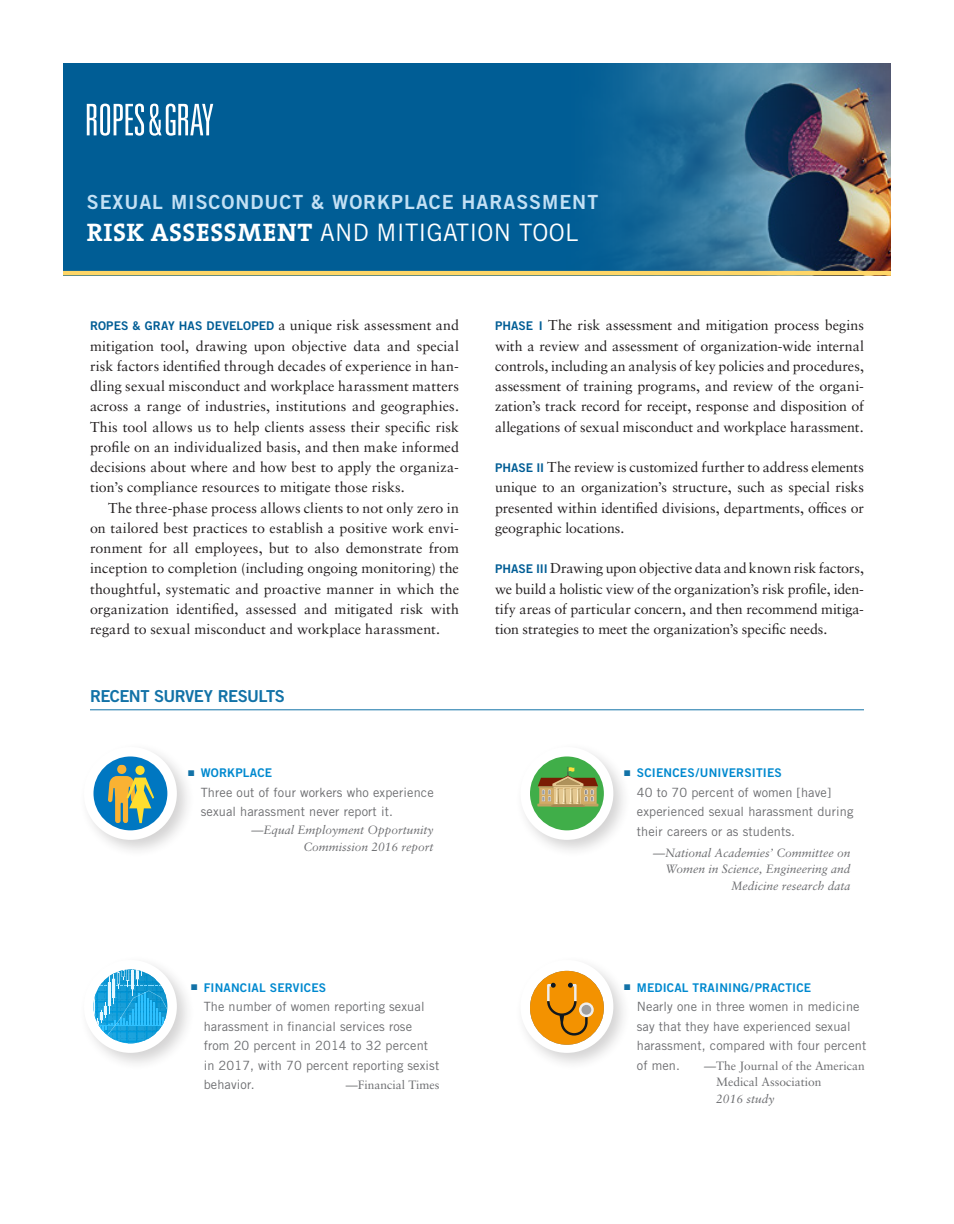
<style>
.page{position:relative;width:954px;height:1224px;background:#fff}
.page>*{position:absolute;margin:0;border:0;box-sizing:border-box;transform-origin:0 0}
.NEWS_HED_1__TS_B_16{font:24px "Trade Gothic LT Pro";letter-spacing:.01em;color:#fff}
.NEWS_HED_1__TS_B_16-2{font:19.5px "Trade Gothic LT Pro Bd 2";letter-spacing:.05em;color:#c3e0f4}
.HED_1_rule__TG_B2_11{font:16.5px "Trade Gothic LT Pro Bd 2";letter-spacing:-.035em;color:#1272a7}
.BODY_2__S_9_5_13{font:14.25px/20.2px "Sabon LT Pro";color:#231f20;text-align:justify}
.BODY_1_INDENT__S_9_2{font:12.75px/19.5px "Trade Gothic LT Pro";letter-spacing:.01em;color:#6c6d70}
.COVER_HED_1__TS_B_31{font:italic 12px/16.5px "Sabon LT Pro";color:#6c6d70;text-align:right}
.BODY_1_INDENT__S_9_2-2{font:12px "Trade Gothic LT Pro Bd 2";letter-spacing:.015em;color:#0089cf}
.BODY_1_INDENT__S_9_2-3{font:12px/16.5px "Sabon LT Pro";color:#6c6d70}
.s1{font-family:"The Serif B W7";font-weight:700;font-size:25.5px}
.s2{font-family:"Trade Gothic LT Pro Bd 2";font-size:12px;color:#005d95}
.s3{color:#1272a7}
.s4{font-style:italic}
</style>
<div class="page">
<div style="left:63px;top:63px;width:828px;height:212px;background:#005d95"></div>
<img style="left:562px;top:63px;width:329px;height:208px">
<svg style="left:87px;top:104px;width:126px;height:32px"></svg>
<hr style="left:63px;top:271px;width:828px;height:4px;background:#fed667">
<div style="left:79px;top:742px;width:116px;height:116px;background:#231f20;opacity:.2"></div>
<div style="left:84px;top:747px;width:93px;height:93px;background:#fff;border-radius:50%"></div>
<div style="left:93px;top:756px;width:74px;height:74px;background:#0077c1;border-radius:50%"></div>
<svg style="left:108px;top:765px;width:46px;height:58px"></svg>
<div style="left:79px;top:955px;width:116px;height:116px;background:#231f20;opacity:.2"></div>
<div style="left:84px;top:960px;width:93px;height:93px;background:#fff;border-radius:50%"></div>
<svg style="left:93px;top:969px;width:75px;height:74px"></svg>
<div style="left:515px;top:742px;width:117px;height:116px;background:#231f20;opacity:.2"></div>
<div style="left:520px;top:747px;width:93px;height:93px;background:#fff;border-radius:50%"></div>
<div style="left:530px;top:756px;width:74px;height:74px;background:#40ae49;border-radius:50%"></div>
<hr style="left:551px;top:805px;width:34px;height:2px;background:#a48953">
<svg style="left:537px;top:767px;width:61px;height:39px"></svg>
<hr style="left:90px;top:709px;width:774px;height:1px;background:#1272a7">
<div style="left:515px;top:955px;width:117px;height:116px;background:#231f20;opacity:.2"></div>
<div style="left:520px;top:960px;width:93px;height:93px;background:#fff;border-radius:50%"></div>
<svg style="left:530px;top:971px;width:74px;height:74px"></svg>
<svg style="left:579px;top:1002px;width:15px;height:15px"></svg>
<div style="left:581px;top:1005px;width:10px;height:10px;background:#9f9e9e;border-radius:50%"></div>
<p class="NEWS_HED_1__TS_B_16-2" style="left:87px;top:190px;width:513px">SEXUAL MISCONDUCT &amp; WORKPLACE HARASSMENT</p>
<p class="NEWS_HED_1__TS_B_16" style="left:87px;top:218px;width:493px"><span class="s1">RISK ASSESSMENT</span> AND MITIGATION TOOL</p>
<p class="BODY_2__S_9_5_13" style="left:90px;top:315px;width:371px"><span class="s2">ROPES &amp; GRAY HAS DEVELOPED</span> a unique risk assessment and mitigation tool, drawing upon objective data and special risk factors identified through decades of experience in han&shy;dling sexual misconduct and workplace harassment matters across a range of industries, institutions and geographies.<br>This tool allows us to help clients assess their specific risk profile on an individualized basis, and then make informed decisions about where and how best to apply the organiza&shy;tion’s compliance resources to mitigate those risks.</p>
<p class="BODY_2__S_9_5_13" style="left:90px;top:497px;width:371px;text-indent:18px">The three-phase process allows clients to not only zero in on tailored best practices to establish a positive work envi&shy;ronment for all employees, but to also demonstrate from inception to completion (including ongoing monitoring) the thoughtful, systematic and proactive manner in which the organization identified, assessed and mitigated risk with regard to sexual misconduct and workplace harassment.</p>
<p class="HED_1_rule__TG_B2_11" style="left:90px;top:686px;width:196px">RECENT SURVEY RESULTS</p>
<p class="BODY_1_INDENT__S_9_2-2" style="left:188px;top:765px;width:86px"><span class="s3">■</span> WORKPLACE</p>
<p class="BODY_1_INDENT__S_9_2" style="left:201px;top:782px;width:235px">Three out of four workers who experience sexual harassment never report it.</p>
<p class="COVER_HED_1__TS_B_31" style="left:251px;top:821px;width:184px">—Equal Employment Opportunity<br>Commission 2016 report</p>
<p class="BODY_2__S_9_5_13" style="left:495px;top:315px;width:371px"><span class="s2">PHASE I</span> The risk assessment and mitigation process begins with a review and assessment of organization-wide internal controls, including an analysis of key policies and procedures, assessment of training programs, and review of the organi&shy;zation’s track record for receipt, response and disposition of allegations of sexual misconduct and workplace harassment.</p>
<p class="BODY_2__S_9_5_13" style="left:495px;top:457px;width:371px"><span class="s2">PHASE II</span> The review is customized further to address elements unique to an organization’s structure, such as special risks presented within identified divisions, departments, offices or geographic locations.</p>
<p class="BODY_2__S_9_5_13" style="left:495px;top:558px;width:370px"><span class="s2">PHASE III</span> Drawing upon objective data and known risk factors, we build a holistic view of the organization’s risk profile, iden&shy;tify areas of particular concern, and then recommend mitiga&shy;tion strategies to meet the organization’s specific needs.</p>
<p class="BODY_1_INDENT__S_9_2-2" style="left:624px;top:765px;width:159px"><span class="s3">■</span> SCIENCES/UNIVERSITIES</p>
<p class="BODY_1_INDENT__S_9_2" style="left:637px;top:782px;width:218px">40 to 70 percent of women [have] experienced sexual harassment during their careers or as students.</p>
<p class="COVER_HED_1__TS_B_31" style="left:653px;top:844px;width:199px">—National Academies’ Committee on<br>Women in Science, Engineering and<br>Medicine research data</p>
<p class="BODY_1_INDENT__S_9_2-2" style="left:191px;top:980px;width:137px"><span class="s3">■</span> FINANCIAL SERVICES</p>
<p class="BODY_1_INDENT__S_9_2" style="left:204px;top:997px;width:237px">The number of women reporting sexual harassment in financial services rose from 20 percent in 2014 to 32 percent in 2017, with 70 percent reporting sexist behavior.</p>
<p class="BODY_1_INDENT__S_9_2-3" style="left:346px;top:1076px;width:95px">—Financial Times</p>
<p class="BODY_1_INDENT__S_9_2-2" style="left:624px;top:980px;width:189px"><span class="s3">■</span> MEDICAL TRAINING/PRACTICE</p>
<p class="BODY_1_INDENT__S_9_2" style="left:637px;top:997px;width:231px">Nearly one in three women in medicine say that they have experienced sexual harassment, compared with four percent of men.</p>
<p class="BODY_1_INDENT__S_9_2-3" style="left:716px;top:1057px;width:150px;text-indent:-12px"><span class="s4">—</span>The Journal of the American<br>Medical Association<br><span class="s4">2016 study</span></p>
</div>
